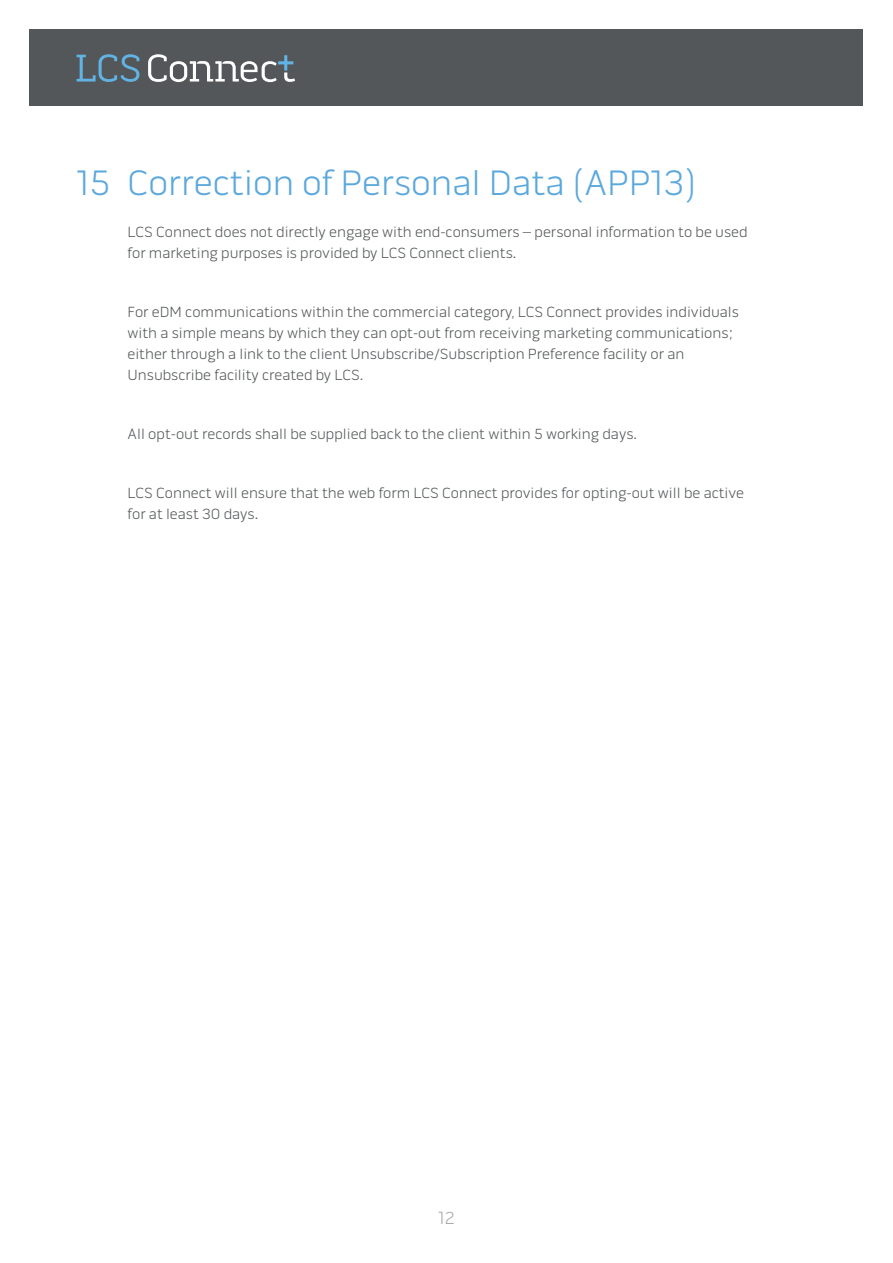
<style>
.page{position:relative;width:893px;height:1263px;background:#fff}
.page>*{position:absolute;margin:0;border:0;box-sizing:border-box;transform-origin:0 0}
.t1{font:300 36px "Pill Gothic 600 mg";color:#5ba8dc}
.t2{font:300 18px "Pill Gothic 600 mg";color:#aaa8a9}
.t3{font:300 15px/21px "Pill Gothic 600 mg";color:#545759}
</style>
<div class="page">
<div style="left:30px;top:29px;width:833px;height:77px;background:#545759"></div>
<svg style="left:77px;top:54px;width:62px;height:28px"></svg>
<svg style="left:148px;top:54px;width:147px;height:28px"></svg>
<p class="t1" style="left:77px;top:162px;width:622px">15 Correction of Personal Data (APP13)</p>
<p class="t3" style="left:128px;top:222px;width:622px">LCS Connect does not directly engage with end-consumers – personal information to be used for marketing purposes is provided by LCS Connect clients.</p>
<p class="t3" style="left:128px;top:302px;width:613px">For eDM communications within the commercial category, LCS Connect provides individuals with a simple means by which they can opt-out from receiving marketing communications; either through a link to the client Unsubscribe/Subscription Preference facility or an Unsubscribe facility created by LCS.</p>
<p class="t3" style="left:128px;top:424px;width:511px">All opt-out records shall be supplied back to the client within 5 working days.</p>
<p class="t3" style="left:128px;top:483px;width:618px">LCS Connect will ensure that the web form LCS Connect provides for opting-out will be active for at least 30 days.</p>
<p class="t2" style="left:438px;top:1208px;width:18px">12</p>
</div>
